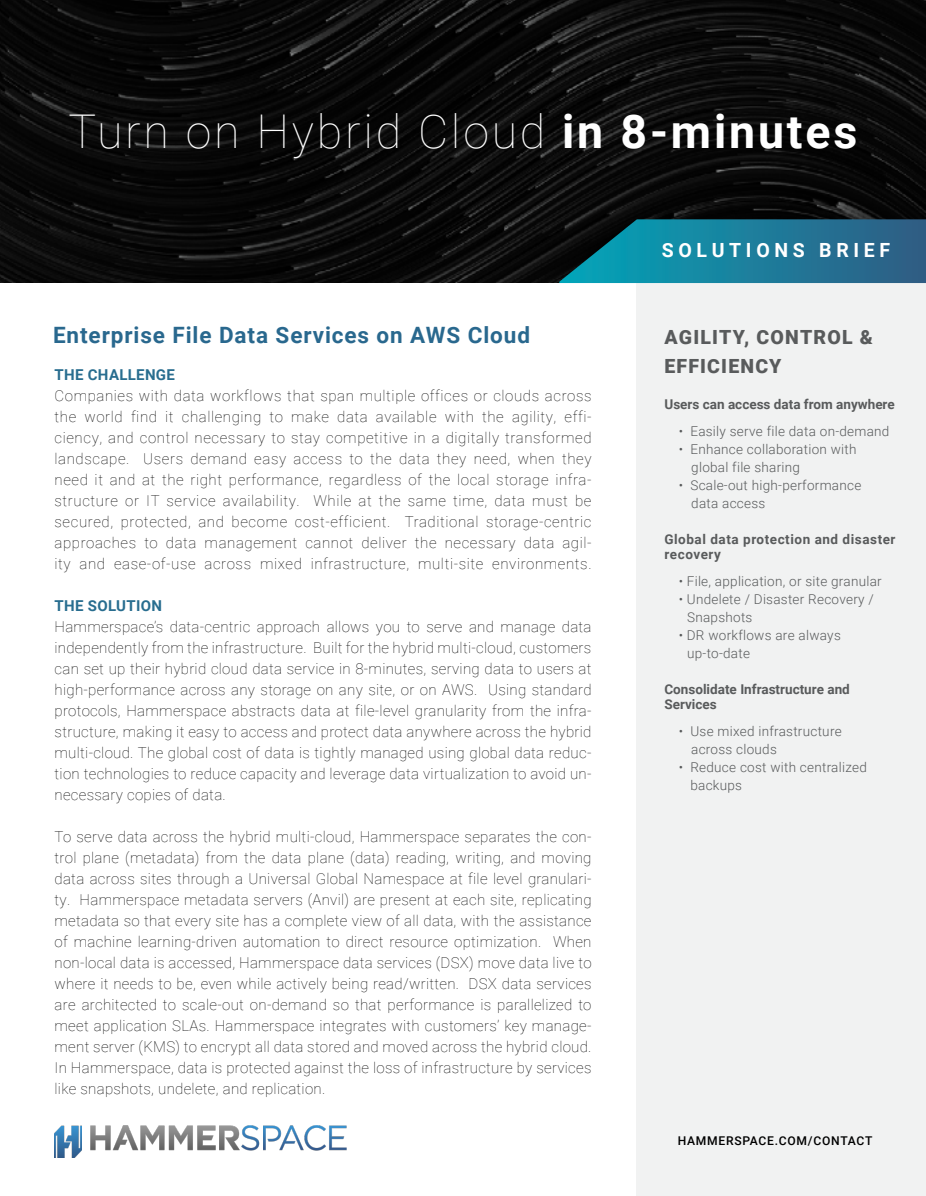
<style>
.page{position:relative;width:926px;height:1196px;background:#fff}
.page>*{position:absolute;margin:0;border:0;box-sizing:border-box;transform-origin:0 0}
.t1{font:100 46.5px "Roboto";letter-spacing:.06em;color:#fff}
.t2{font:700 22.5px "Roboto";letter-spacing:.04em;color:#29688e}
.t3{font:900 19.5px/28.5px "Roboto";letter-spacing:.06em;color:#595b5c}
.t4{font:700 19.5px "Roboto";letter-spacing:.24em;color:#fff}
.t5{font:100 15px/21px "Roboto";letter-spacing:.02em;color:#000;text-align:justify}
.t6{font:700 15px "Roboto";letter-spacing:.02em;color:#286d8f}
.t7{font:300 13.5px/18px "Roboto";letter-spacing:.02em;color:#595b5c}
.t8{font:700 13.5px/15px "Roboto";color:#595b5c}
.t9{font:700 13.5px/15px "Roboto";letter-spacing:.04em;color:#595b5c}
.t10{font:500 12.15px "Roboto";letter-spacing:.06em;color:#000}
.s1{font-weight:700}
</style>
<div class="page">
<img style="left:0;top:0;width:925px;height:282px">
<div style="left:635px;top:247px;width:290px;height:948px;background:#f1f2f2"></div>
<img style="left:55px;top:1125px;width:292px;height:32px">
<svg style="left:559px;top:219px;width:366px;height:64px"></svg>
<h1 class="t1" style="left:68px;top:99px;width:789px">Turn on Hybrid Cloud <span class="s1">in 8-minutes</span></h1>
<h2 class="t2" style="left:53px;top:319px;width:478px">Enterprise File Data Services on AWS Cloud</h2>
<p class="t6" style="left:55px;top:364px;width:122px">THE CHALLENGE</p>
<p class="t5" style="left:55px;top:384px;width:538px">Companies with data workflows that span multiple offices or clouds across the world find it challenging to make data available with the agility, effi&shy;ciency, and control necessary to stay competitive in a digitally transformed landscape. Users demand easy access to the data they need, when they need it and at the right performance, regardless of the local storage infra&shy;structure or IT service availability. While at the same time, data must be secured, protected, and become cost-efficient. Traditional storage-centric approaches to data management cannot deliver the necessary data agil&shy;ity and ease-of-use across mixed infrastructure, multi-site environments.</p>
<p class="t6" style="left:55px;top:595px;width:109px">THE SOLUTION</p>
<p class="t5" style="left:55px;top:615px;width:538px">Hammerspace’s data-centric approach allows you to serve and manage data independently from the infrastructure. Built for the hybrid multi-cloud, customers can set up their hybrid cloud data service in 8-minutes, serving data to users at high-performance across any storage on any site, or on AWS. Using standard protocols, Hammerspace abstracts data at file-level granularity from the infra&shy;structure, making it easy to access and protect data anywhere across the hybrid multi-cloud. The global cost of data is tightly managed using global data reduc&shy;tion technologies to reduce capacity and leverage data virtualization to avoid un&shy;necessary copies of data.</p>
<p class="t5" style="left:55px;top:825px;width:538px">To serve data across the hybrid multi-cloud, Hammerspace separates the con&shy;trol plane (metadata) from the data plane (data) reading, writing, and moving data across sites through a Universal Global Namespace at file level granulari&shy;ty. Hammerspace metadata servers (Anvil) are present at each site, replicating metadata so that every site has a complete view of all data, with the assistance of machine learning-driven automation to direct resource optimization. When non-local data is accessed, Hammerspace data services (DSX) move data live to where it needs to be, even while actively being read/written. DSX data services are architected to scale-out on-demand so that performance is parallelized to meet application SLAs. Hammerspace integrates with customers’ key manage&shy;ment server (KMS) to encrypt all data stored and moved across the hybrid cloud.<br>In Hammerspace, data is protected against the loss of infrastructure by services like snapshots, undelete, and replication.</p>
<h3 class="t4" style="left:661px;top:236px;width:230px">SOLUTIONS BRIEF</h3>
<h3 class="t3" style="left:664px;top:322px;width:210px">AGILITY, CONTROL &amp;<br>EFFICIENCY</h3>
<p class="t8" style="left:664px;top:396px;width:232px">Users can access data from anywhere</p>
<p class="t7" style="left:678px;top:421px;width:212px">• Easily serve file data on-demand</p>
<p class="t7" style="left:691px;top:439px;width:167px;text-indent:-13px">• Enhance collaboration with global file sharing</p>
<p class="t7" style="left:691px;top:475px;width:171px;text-indent:-13px">• Scale-out high-performance data access</p>
<p class="t9" style="left:664px;top:531px;width:232px">Global data protection and disaster recovery</p>
<p class="t7" style="left:678px;top:571px;width:204px">• File, application, or site granular</p>
<p class="t7" style="left:686px;top:589px;width:188px;text-indent:-8px">• Undelete / Disaster Recovery /<br>Snapshots</p>
<p class="t7" style="left:686px;top:625px;width:155px;text-indent:-8px">• DR workflows are always up-to-date</p>
<p class="t8" style="left:664px;top:681px;width:187px">Consolidate Infrastructure and<br>Services</p>
<p class="t7" style="left:690px;top:721px;width:152px;text-indent:-13px">• Use mixed infrastructure across clouds</p>
<p class="t7" style="left:690px;top:757px;width:178px;text-indent:-12px">• Reduce cost with centralized backups</p>
<p class="t10" style="left:677px;top:1131px;width:196px">HAMMERSPACE.COM/CONTACT</p>
</div>
